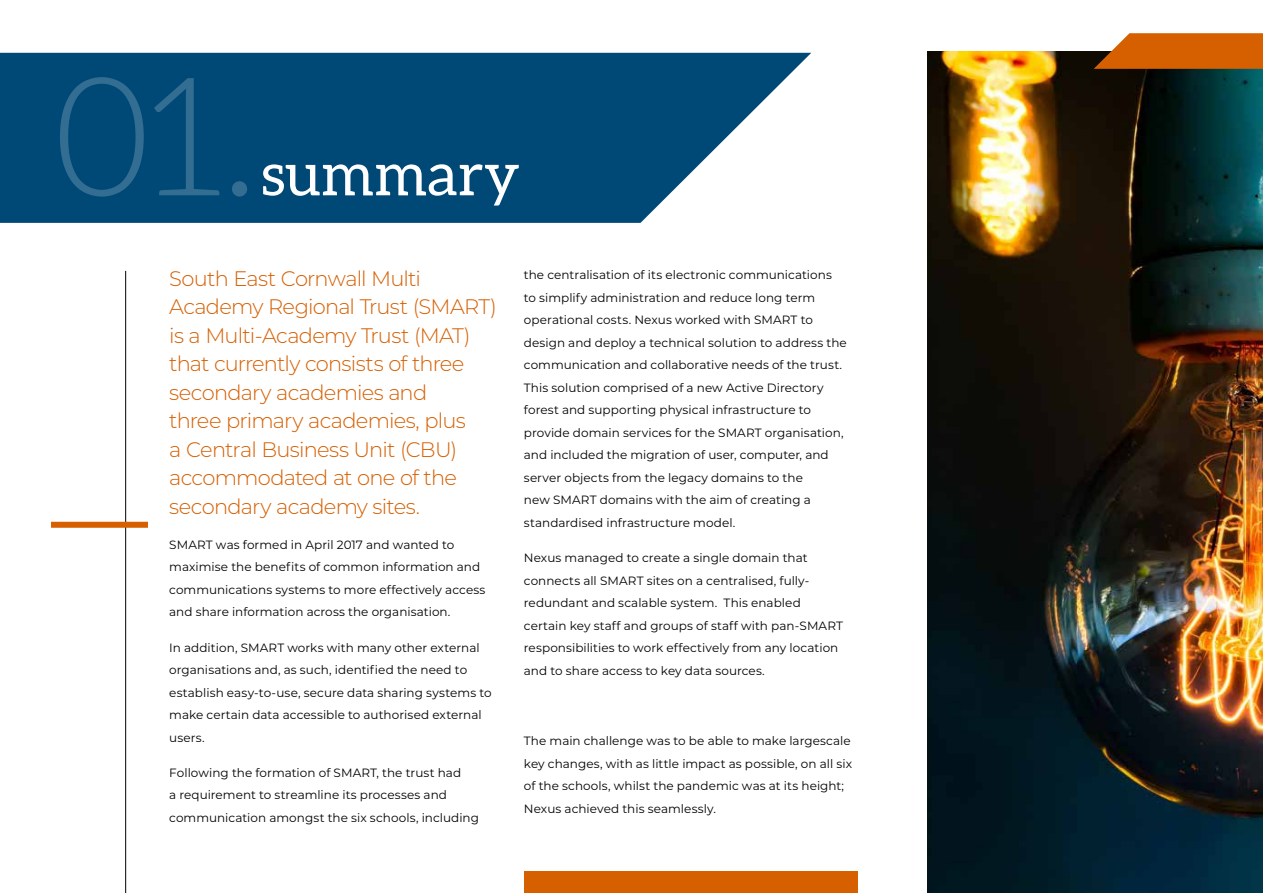
<style>
.page{position:relative;width:1263px;height:893px;background:#fff}
.page>*{position:absolute;margin:0;border:0;box-sizing:border-box;transform-origin:0 0}
.t1{font:300 165px "Aleo";color:#336d92}
.t2{font:60px "Aleo";letter-spacing:-.005em;color:#fff}
.t3{font:300 21px/28.5px "Montserrat";letter-spacing:-.035em;color:#d65f00}
.t4{font:12px/22.5px "Montserrat";letter-spacing:.005em;color:#000}
</style>
<div class="page">
<svg style="left:0;top:53px;width:811px;height:170px;background:#1b5b84"></svg>
<hr style="left:125px;top:271px;width:1px;height:622px;background:#000">
<div style="left:51px;top:522px;width:97px;height:6px;background:#d65f00"></div>
<img style="left:927px;top:51px;width:336px;height:842px">
<svg style="left:1094px;top:33px;width:169px;height:36px;background:#d36915"></svg>
<div style="left:524px;top:872px;width:333px;height:21px;background:#d65f00"></div>
<h1 class="t1" style="left:51px;top:48px;width:209px">01.</h1>
<h2 class="t2" style="left:261px;top:140px;width:261px">summary</h2>
<p class="t3" style="left:169px;top:263px;width:329px">South East Cornwall Multi<br>Academy Regional Trust (SMART) is a Multi-Academy Trust (MAT) that currently consists of three secondary academies and<br>three primary academies, plus<br>a Central Business Unit (CBU) accommodated at one of the secondary academy sites.</p>
<p class="t4" style="left:169px;top:533px;width:318px">SMART was formed in April 2017 and wanted to maximise the benefits of common information and communications systems to more effectively access and share information across the organisation.</p>
<p class="t4" style="left:169px;top:636px;width:324px">In addition, SMART works with many other external organisations and, as such, identified the need to establish easy-to-use, secure data sharing systems to make certain data accessible to authorised external users.</p>
<p class="t4" style="left:169px;top:761px;width:311px">Following the formation of SMART, the trust had<br>a requirement to streamline its processes and communication amongst the six schools, including</p>
<p class="t4" style="left:524px;top:263px;width:324px">the centralisation of its electronic communications to simplify administration and reduce long term operational costs. Nexus worked with SMART to design and deploy a technical solution to address the communication and collaborative needs of the trust.<br>This solution comprised of a new Active Directory forest and supporting physical infrastructure to provide domain services for the SMART organisation, and included the migration of user, computer, and server objects from the legacy domains to the<br>new SMART domains with the aim of creating a standardised infrastructure model.</p>
<p class="t4" style="left:524px;top:546px;width:321px">Nexus managed to create a single domain that connects all SMART sites on a centralised, fully&shy;redundant and scalable system. This enabled certain key staff and groups of staff with pan-SMART responsibilities to work effectively from any location and to share access to key data sources.</p>
<p class="t4" style="left:524px;top:729px;width:330px">The main challenge was to be able to make largescale key changes, with as little impact as possible, on all six of the schools, whilst the pandemic was at its height; Nexus achieved this seamlessly.</p>
</div>
